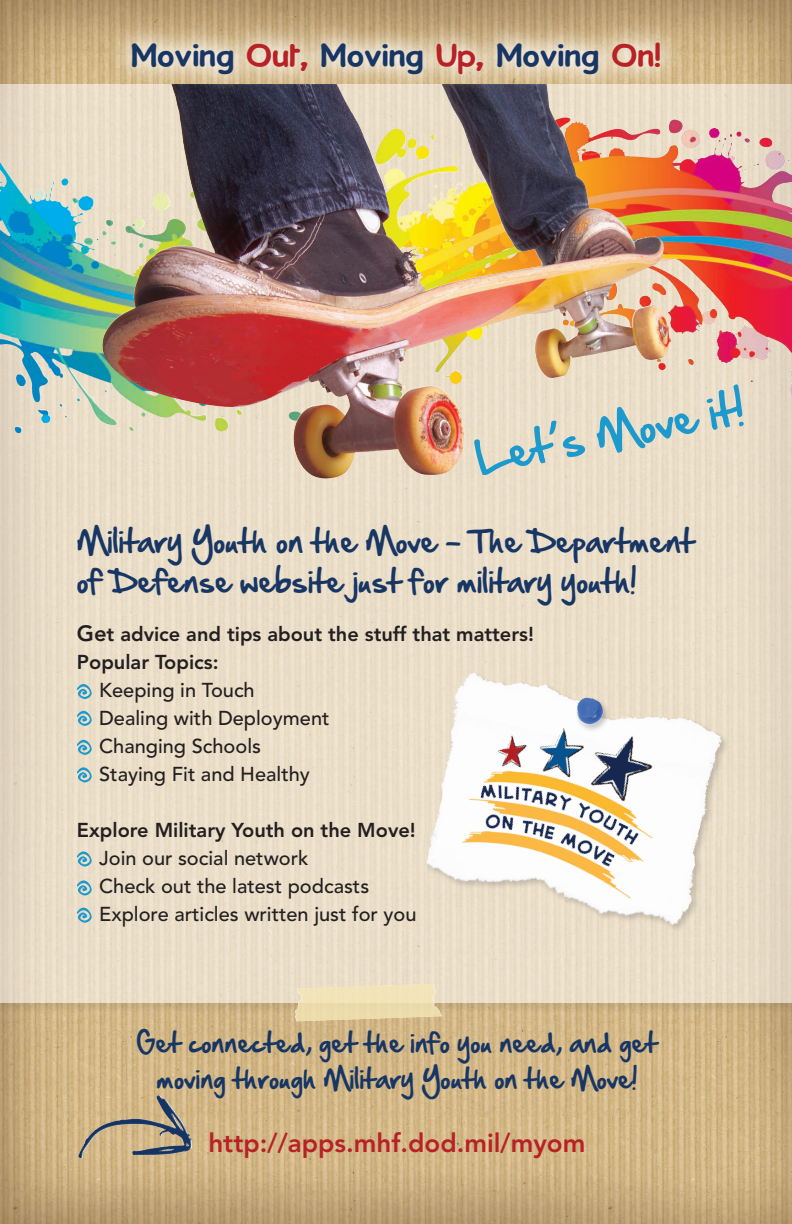
<style>
.page{position:relative;width:792px;height:1224px;background:#fff}
.page>*{position:absolute;margin:0;border:0;box-sizing:border-box;transform-origin:0 0}
.t1{font:30px "Kronika";color:#183664}
.t2{font:28px/40px "Hand Of Sean";color:#183664}
.t3{font:800 26px "Avenir LT Std";color:#b62226}
.t4{font:24px/36px "Hand Of Sean";color:#183664;text-align:center}
.t5{font:500 20px/28px "Avenir LT Std";color:#231f20}
.t6{font:800 20px/28px "Avenir LT Std";color:#231f20}
.s1{color:#b62226}
.s2{font-size:22px}
</style>
<div class="page">
<img style="left:0;top:0;width:792px;height:1224px">
<img style="left:0;top:84px;width:792px;height:919px">
<img style="left:273px;top:98px;width:348px;height:136px">
<img style="left:81px;top:1097px;width:95px;height:54px">
<div style="left:423px;top:670px;width:306px;height:263px;background:#231f20;opacity:.2"></div>
<img style="left:454px;top:673px;width:20px;height:8px">
<img style="left:450px;top:681px;width:246px;height:235px">
<div style="left:575px;top:696px;width:36px;height:37px;background:#231f20;opacity:.25"></div>
<img style="left:576px;top:698px;width:27px;height:27px">
<svg style="left:295px;top:984px;width:148px;height:37px;background:#ecdcb1"></svg>
<img style="left:441px;top:93px;width:32px;height:62px">
<svg style="left:474px;top:384px;width:270px;height:91px;background:#d0d5c9"></svg>
<svg style="left:106px;top:17px;width:575px;height:76px;background:#cfbc9d"></svg>
<svg style="left:77px;top:684px;width:15px;height:15px"></svg>
<svg style="left:77px;top:711px;width:15px;height:15px"></svg>
<svg style="left:77px;top:740px;width:15px;height:15px"></svg>
<svg style="left:77px;top:767px;width:15px;height:15px"></svg>
<svg style="left:77px;top:851px;width:15px;height:16px"></svg>
<svg style="left:77px;top:880px;width:15px;height:16px"></svg>
<svg style="left:77px;top:908px;width:15px;height:15px"></svg>
<h1 class="t1" style="left:131px;top:33px;width:531px">Moving <span class="s1">Out,</span> Moving <span class="s1">Up,</span> Moving <span class="s1">On!</span></h1>
<h2 class="t2" style="left:77px;top:521px;width:619px">Military Youth on the Move – The Department of Defense website just for military youth!</h2>
<p class="t6" style="left:77px;top:620px;width:459px"><span class="s2">Ge</span>t advice and tips about the stuff that matters!<br>Popular Topics:</p>
<p class="t5" style="left:99px;top:677px;width:232px">Keeping in Touch<br>Dealing with Deployment<br>Changing Schools<br>Staying Fit and Healthy</p>
<p class="t6" style="left:77px;top:816px;width:340px">Explore Military Youth on the Move!</p>
<p class="t5" style="left:99px;top:845px;width:319px">Join our social network<br>Check out the latest podcasts<br>Explore articles written just for you</p>
<p class="t4" style="left:137px;top:1025px;width:522px">Get connected, get the info you need, and get moving through Military Youth on the Move!</p>
<h3 class="t3" style="left:208px;top:1128px;width:378px">http://apps.mhf.dod.mil/myom</h3>
</div>
